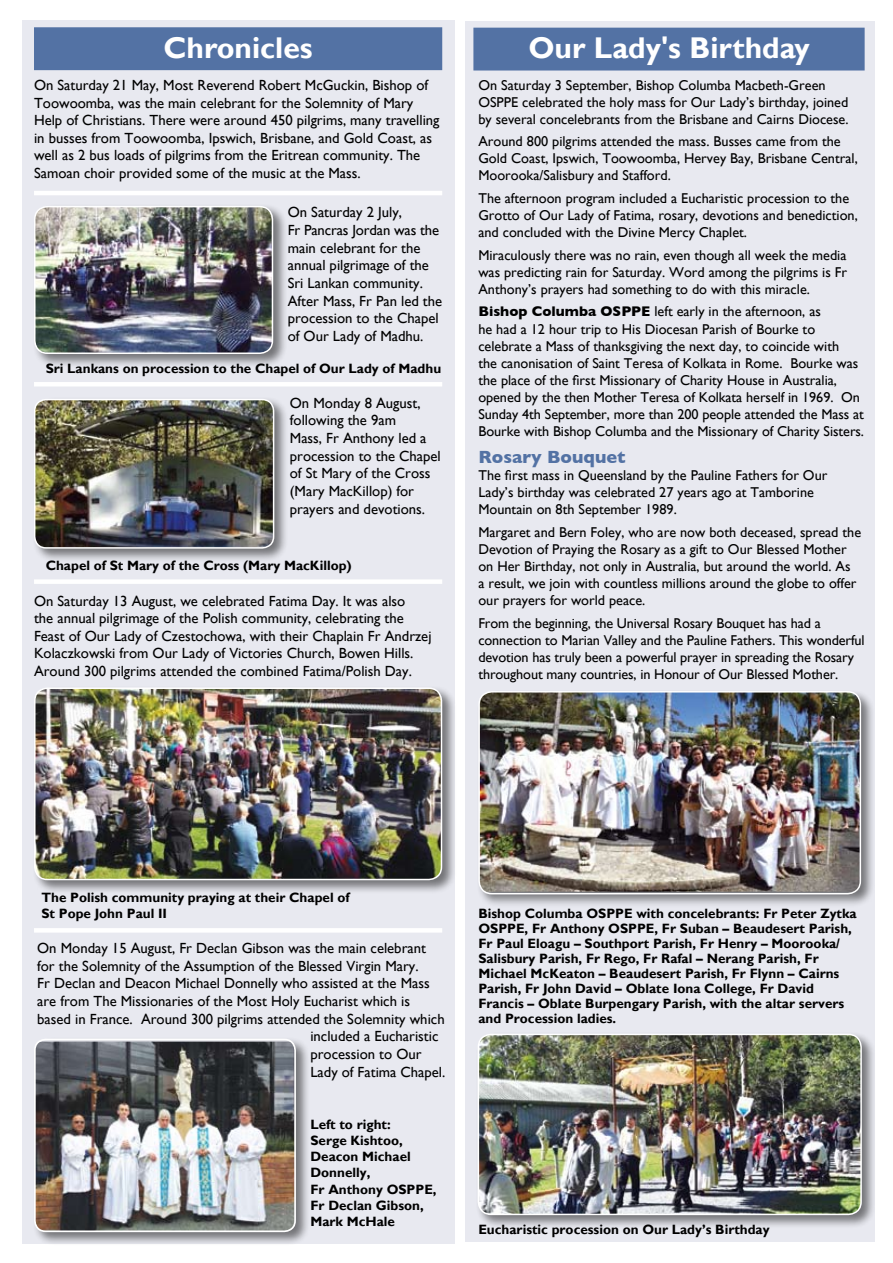
<style>
.page{position:relative;width:893px;height:1263px;background:#fff}
.page>*{position:absolute;margin:0;border:0;box-sizing:border-box;transform-origin:0 0}
.t1{font:700 30px "Gill Sans";color:#fff}
.t2{font:700 18px "Gill Sans";color:#5372a4}
.t3{font:14.7px/17.7px "Gill Sans";color:#000}
.t4{font:14.25px/17.1px "Gill Sans";color:#000}
.t5{font:700 13.5px/16.2px "Gill Sans";color:#000}
.s1{font-weight:700}
</style>
<div class="page">
<div style="left:466px;top:21px;width:409px;height:1221px;background:#e8e9f0"></div>
<div style="left:22px;top:20px;width:433px;height:1224px;background:#e8e9f0"></div>
<div style="left:32px;top:204px;width:262px;height:170px;background:#000;opacity:.5"></div>
<img style="left:35px;top:207px;width:237px;height:146px">
<div style="left:34px;top:206px;width:239px;height:148px;border:2px solid #fff;border-radius:13px"></div>
<div style="left:32px;top:397px;width:263px;height:172px;background:#000;opacity:.5"></div>
<img style="left:35px;top:400px;width:239px;height:148px">
<div style="left:34px;top:399px;width:240px;height:150px;border:2px solid #fff;border-radius:11px"></div>
<div style="left:35px;top:28px;width:406px;height:41px;background:#5372a4"></div>
<div style="left:34px;top:27px;width:408px;height:43px;border:2px solid #5372a4"></div>
<div style="left:476px;top:689px;width:406px;height:227px;background:#000;opacity:.5"></div>
<img style="left:479px;top:692px;width:381px;height:200px">
<div style="left:478px;top:691px;width:383px;height:203px;border:2px solid #fff;border-radius:13px"></div>
<div style="left:474px;top:28px;width:390px;height:42px;background:#5372a4"></div>
<div style="left:473px;top:28px;width:392px;height:43px;border:2px solid #5372a4"></div>
<div style="left:475px;top:1031px;width:407px;height:204px;background:#000;opacity:.5"></div>
<img style="left:478px;top:1034px;width:383px;height:180px">
<div style="left:478px;top:1034px;width:384px;height:181px;border:2px solid #fff;border-radius:13px"></div>
<div style="left:32px;top:685px;width:431px;height:216px;background:#000;opacity:.5"></div>
<img style="left:35px;top:688px;width:406px;height:191px">
<div style="left:34px;top:687px;width:408px;height:193px;border:2px solid #fff;border-radius:13px"></div>
<div style="left:32px;top:1036px;width:285px;height:216px;background:#000;opacity:.5"></div>
<img style="left:35px;top:1042px;width:260px;height:189px">
<div style="left:34px;top:1039px;width:262px;height:193px;border:2px solid #fff;border-radius:11px"></div>
<hr style="left:34px;top:191px;width:408px;height:4px;background:#fff">
<hr style="left:34px;top:382px;width:408px;height:4px;background:#fff">
<div style="left:34px;top:579px;width:408px;height:5px;background:#fff"></div>
<hr style="left:34px;top:928px;width:408px;height:4px;background:#fff">
<h1 class="t1" style="left:163px;top:30px;width:151px">Chronicles</h1>
<p class="t3" style="left:34px;top:76px;width:407px">On Saturday 21 May, Most Reverend Robert McGuckin, Bishop of Toowoomba, was the main celebrant for the Solemnity of Mary Help of Christians. There were around 450 pilgrims, many travelling in busses from Toowoomba, Ipswich, Brisbane, and Gold Coast, as well as 2 bus loads of pilgrims from the Eritrean community. The Samoan choir provided some of the music at the Mass.</p>
<p class="t3" style="left:288px;top:203px;width:156px">On Saturday 2 July,<br>Fr Pancras Jordan was the main celebrant for the annual pilgrimage of the<br>Sri Lankan community.<br>After Mass, Fr Pan led the procession to the Chapel of Our Lady of Madhu.</p>
<p class="t5" style="left:46px;top:361px;width:397px">Sri Lankans on procession to the Chapel of Our Lady of Madhu</p>
<p class="t3" style="left:290px;top:394px;width:152px">On Monday 8 August, following the 9am<br>Mass, Fr Anthony led a procession to the Chapel of St Mary of the Cross (Mary MacKillop) for prayers and devotions.</p>
<p class="t5" style="left:46px;top:557px;width:308px">Chapel of St Mary of the Cross (Mary MacKillop)</p>
<p class="t3" style="left:34px;top:591px;width:399px">On Saturday 13 August, we celebrated Fatima Day. It was also<br>the annual pilgrimage of the Polish community, celebrating the Feast of Our Lady of Czestochowa, with their Chaplain Fr Andrzej Kolaczkowski from Our Lady of Victories Church, Bowen Hills.<br>Around 300 pilgrims attended the combined Fatima/Polish Day.</p>
<h1 class="t1" style="left:528px;top:30px;width:283px">Our Lady's Birthday</h1>
<p class="t4" style="left:478px;top:76px;width:372px">On Saturday 3 September, Bishop Columba Macbeth-Green<br>OSPPE celebrated the holy mass for Our Lady’s birthday, joined by several concelebrants from the Brisbane and Cairns Diocese.</p>
<p class="t4" style="left:478px;top:133px;width:381px">Around 800 pilgrims attended the mass. Busses came from the<br>Gold Coast, Ipswich, Toowoomba, Hervey Bay, Brisbane Central,<br>Moorooka/Salisbury and Stafford.</p>
<p class="t4" style="left:478px;top:189px;width:381px">The afternoon program included a Eucharistic procession to the<br>Grotto of Our Lady of Fatima, rosary, devotions and benediction, and concluded with the Divine Mercy Chaplet.</p>
<p class="t4" style="left:478px;top:246px;width:370px;text-align:justify">Miraculously there was no rain, even though all week the media was predicting rain for Saturday. Word among the pilgrims is Fr Anthony’s prayers had something to do with this miracle.</p>
<p class="t4" style="left:478px;top:303px;width:387px"><span class="s1">Bishop Columba OSPPE</span> left early in the afternoon, as<br>he had a 12 hour trip to His Diocesan Parish of Bourke to celebrate a Mass of thanksgiving the next day, to coincide with<br>the canonisation of Saint Teresa of Kolkata in Rome. Bourke was the place of the first Missionary of Charity House in Australia, opened by the then Mother Teresa of Kolkata herself in 1969. On Sunday 4th September, more than 200 people attended the Mass at Bourke with Bishop Columba and the Missionary of Charity Sisters.</p>
<p class="t2" style="left:478px;top:446px;width:149px">Rosary Bouquet</p>
<p class="t4" style="left:478px;top:467px;width:351px">The first mass in Queensland by the Pauline Fathers for Our<br>Lady’s birthday was celebrated 27 years ago at Tamborine<br>Mountain on 8th September 1989.</p>
<p class="t4" style="left:478px;top:523px;width:384px">Margaret and Bern Foley, who are now both deceased, spread the Devotion of Praying the Rosary as a gift to Our Blessed Mother on Her Birthday, not only in Australia, but around the world. As<br>a result, we join with countless millions around the globe to offer our prayers for world peace.</p>
<p class="t4" style="left:478px;top:614px;width:388px">From the beginning, the Universal Rosary Bouquet has had a connection to Marian Valley and the Pauline Fathers. This wonderful devotion has truly been a powerful prayer in spreading the Rosary throughout many countries, in Honour of Our Blessed Mother.</p>
<p class="t5" style="left:41px;top:890px;width:310px">The Polish community praying at their Chapel of<br>St Pope John Paul II</p>
<p class="t3" style="left:37px;top:939px;width:390px">On Monday 15 August, Fr Declan Gibson was the main celebrant</p>
<p class="t3" style="left:37px;top:957px;width:383px">for the Solemnity of the Assumption of the Blessed Virgin Mary.</p>
<p class="t3" style="left:37px;top:974px;width:394px">Fr Declan and Deacon Michael Donnelly who assisted at the Mass</p>
<p class="t3" style="left:37px;top:992px;width:374px">are from The Missionaries of the Most Holy Eucharist which is</p>
<p class="t3" style="left:37px;top:1010px;width:409px">based in France. Around 300 pilgrims attended the Solemnity which</p>
<p class="t3" style="left:310px;top:1027px;width:130px">included a Eucharistic</p>
<p class="t3" style="left:310px;top:1045px;width:113px">procession to Our</p>
<p class="t3" style="left:310px;top:1063px;width:137px">Lady of Fatima Chapel.</p>
<p class="t5" style="left:310px;top:1116px;width:128px">Left to right:<br>Serge Kishtoo,<br>Deacon Michael<br>Donnelly,<br>Fr Anthony OSPPE,<br>Fr Declan Gibson,<br>Mark McHale</p>
<p class="t5" style="left:478px;top:906px;width:380px;line-height:15px">Bishop Columba OSPPE with concelebrants: Fr Peter Zytka OSPPE, Fr Anthony OSPPE, Fr Suban – Beaudesert Parish, Fr Paul Eloagu – Southport Parish, Fr Henry – Moorooka/ Salisbury Parish, Fr Rego, Fr Rafal – Nerang Parish, Fr Michael McKeaton – Beaudesert Parish, Fr Flynn – Cairns Parish, Fr John David – Oblate Iona College, Fr David Francis – Oblate Burpengary Parish, with the altar servers and Procession ladies.</p>
<p class="t5" style="left:478px;top:1222px;width:293px">Eucharistic procession on Our Lady’s Birthday</p>
</div>
